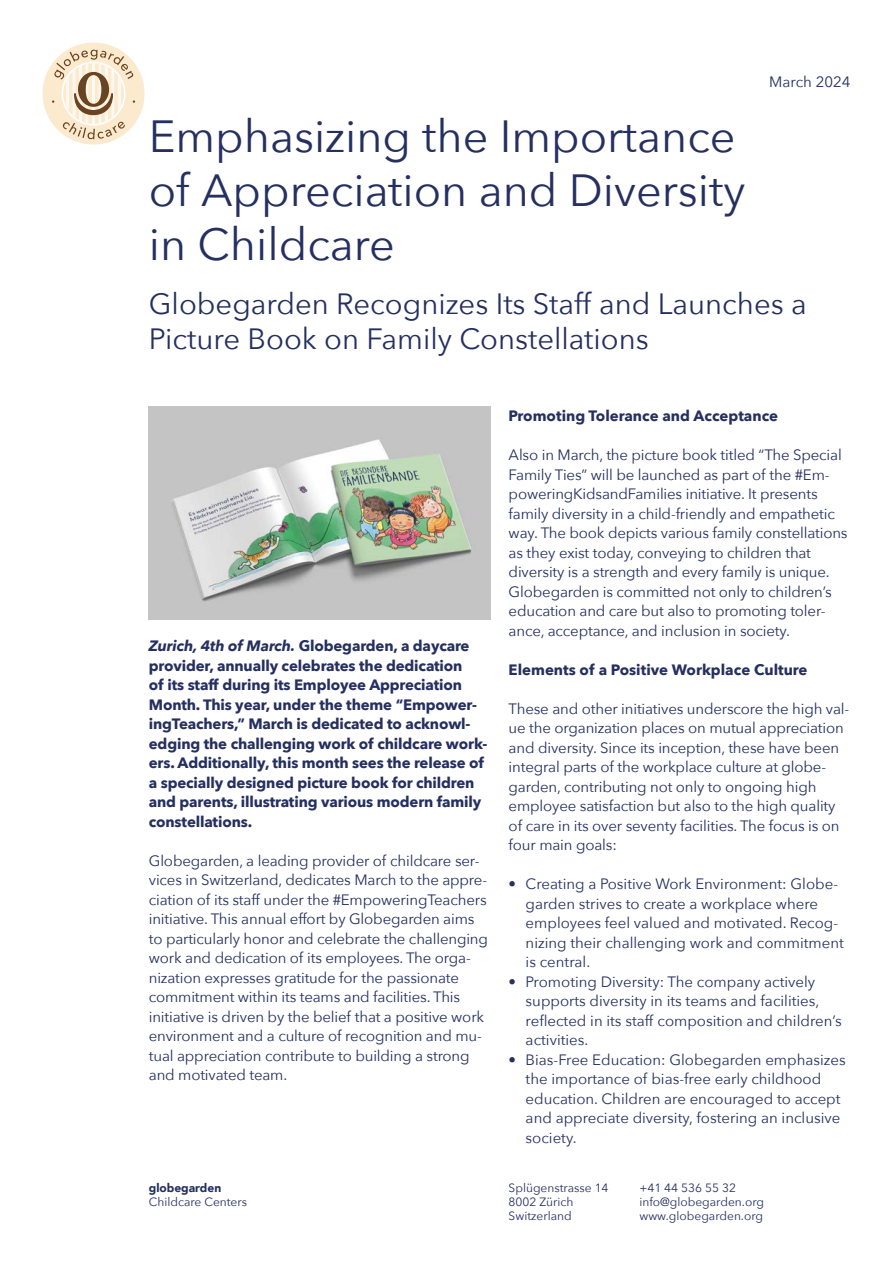
<style>
.page{position:relative;width:893px;height:1263px;background:#fff}
.page>*{position:absolute;margin:0;border:0;box-sizing:border-box;transform-origin:0 0}
.t1{font:45px/54px "Avenir Next";color:#252f60}
.t2{font:29.25px/35.1px "Avenir Next";color:#252f60}
.t3{font:15px/19.5px "Avenir Next";letter-spacing:-.01em;color:#252f60}
.t4{font:700 15px/19.5px "Avenir Next";letter-spacing:-.01em;color:#252f60}
.t5{font:12px/14.4px "Avenir Next";color:#252f60}
.t6{font:900 12px "Avenir";color:#252f60}
.s1{font-style:italic}
</style>
<div class="page">
<div style="left:43px;top:43px;width:102px;height:102px;background:#fbeacd;border-radius:50%"></div>
<svg style="left:52px;top:50px;width:83px;height:89px"></svg>
<img style="left:149px;top:406px;width:342px;height:213px">
<p class="t3" style="left:769px;top:71px;width:83px">March 2024</p>
<h1 class="t1" style="left:149px;top:108px;width:598px">Emphasizing the Importance of Appreciation and Diversity in Childcare</h1>
<h2 class="t2" style="left:149px;top:285px;width:659px">Globegarden Recognizes Its Staff and Launches a<br>Picture Book on Family Constellations</h2>
<p class="t4" style="left:149px;top:636px;width:340px"><span class="s1">Zurich, 4th of March.</span> Globegarden, a daycare provider, annually celebrates the dedication<br>of its staff during its Employee Appreciation Month. This year, under the theme “Empower&shy;ingTeachers,” March is dedicated to acknowl&shy;edging the challenging work of childcare work&shy;ers. Additionally, this month sees the release of a specially designed picture book for children and parents, illustrating various modern family constellations.</p>
<p class="t3" style="left:149px;top:850px;width:341px">Globegarden, a leading provider of childcare ser&shy;vices in Switzerland, dedicates March to the appre&shy;ciation of its staff under the #EmpoweringTeachers initiative. This annual effort by Globegarden aims to particularly honor and celebrate the challenging work and dedication of its employees. The orga&shy;nization expresses gratitude for the passionate commitment within its teams and facilities. This initiative is driven by the belief that a positive work environment and a culture of recognition and mu&shy;tual appreciation contribute to building a strong and motivated team.</p>
<p class="t6" style="left:149px;top:1177px;width:74px">globegarden</p>
<p class="t5" style="left:149px;top:1194px;width:100px">Childcare Centers</p>
<p class="t4" style="left:509px;top:406px;width:271px">Promoting Tolerance and Acceptance</p>
<p class="t3" style="left:509px;top:444px;width:340px">Also in March, the picture book titled “The Special Family Ties” will be launched as part of the #Em&shy;poweringKidsandFamilies initiative. It presents family diversity in a child-friendly and empathetic way. The book depicts various family constellations as they exist today, conveying to children that diversity is a strength and every family is unique.<br>Globegarden is committed not only to children’s education and care but also to promoting toler&shy;ance, acceptance, and inclusion in society.</p>
<p class="t4" style="left:509px;top:659px;width:300px">Elements of a Positive Workplace Culture</p>
<p class="t3" style="left:509px;top:698px;width:342px">These and other initiatives underscore the high val&shy;ue the organization places on mutual appreciation and diversity. Since its inception, these have been integral parts of the workplace culture at globe&shy;garden, contributing not only to ongoing high employee satisfaction but also to the high quality of care in its over seventy facilities. The focus is on four main goals:</p>
<p class="t3" style="left:526px;top:873px;width:320px;text-indent:-17px">• Creating a Positive Work Environment: Globe&shy;garden strives to create a workplace where employees feel valued and motivated. Recog&shy;nizing their challenging work and commitment is central.</p>
<p class="t3" style="left:526px;top:971px;width:318px;text-indent:-17px">• Promoting Diversity: The company actively supports diversity in its teams and facilities, reflected in its staff composition and children’s activities.</p>
<p class="t3" style="left:526px;top:1049px;width:322px;text-indent:-17px">• Bias-Free Education: Globegarden emphasizes the importance of bias-free early childhood education. Children are encouraged to accept and appreciate diversity, fostering an inclusive society.</p>
<p class="t5" style="left:509px;top:1180px;width:101px">Splügenstrasse 14<br>8002 Zürich<br>Switzerland</p>
<p class="t5" style="left:639px;top:1180px;width:126px">+41 44 536 55 32 info@globegarden.org www.globegarden.org</p>
</div>
